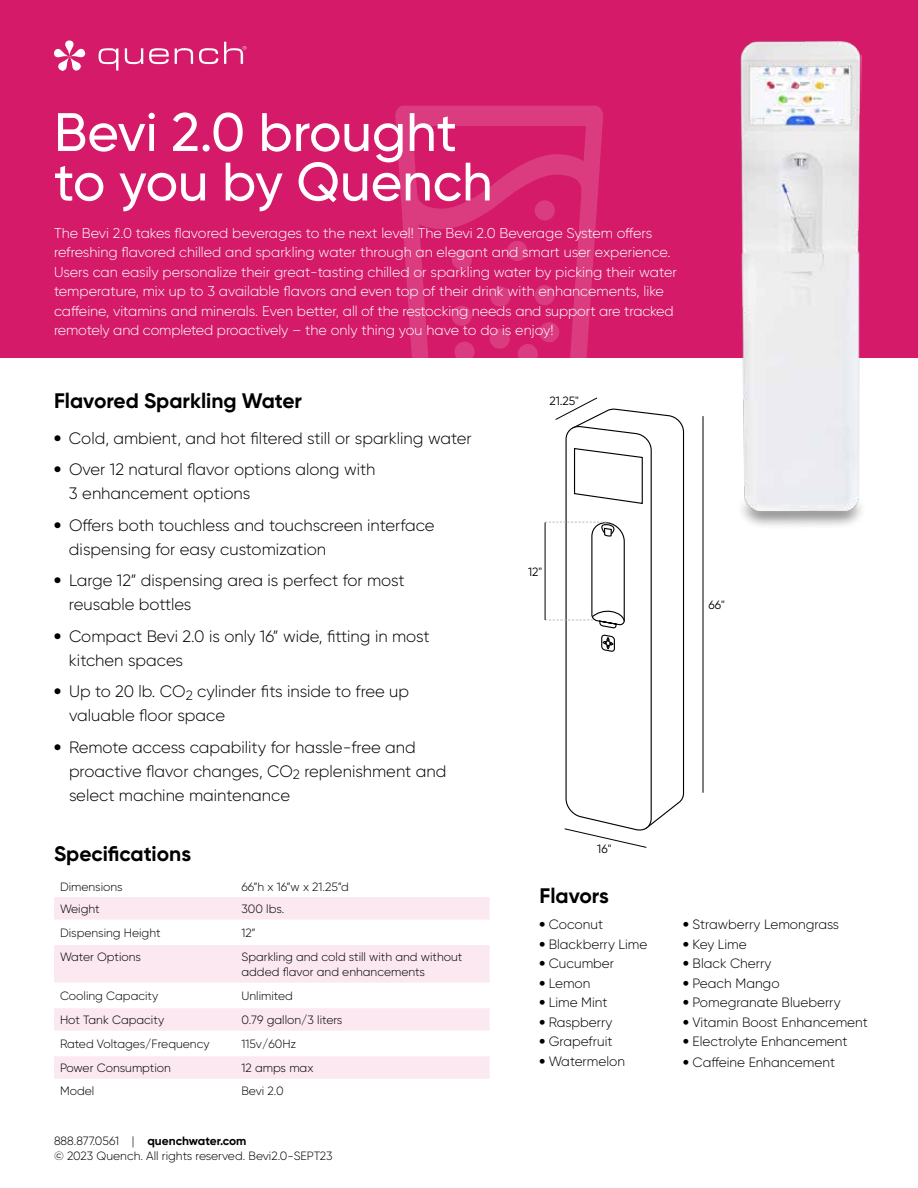
<style>
.page{position:relative;width:918px;height:1188px;background:#fff}
.page>*{position:absolute;margin:0;border:0;box-sizing:border-box;transform-origin:0 0}
.t1{font:500 54px/49.5px "Gilroy";color:#fff}
.t2{font:700 21px "Gilroy";color:#000}
.t3{font:300 16.5px/24px "Gilroy";color:#000}
.t4{font:300 14.25px/19.5px "Gilroy";color:#fff}
.t5{font:300 13.5px "Gilroy";color:#000}
.t6{font:300 12px/15px "Gilroy";color:#000}
.t7{font:12px "Gilroy";color:#000}
.s1{font-weight:800}
.s2{font-weight:700}
</style>
<div class="page">
<svg style="left:54px;top:897px;width:436px;height:182px;fill:#fbe8f0"></svg>
<div style="left:0;top:0;width:918px;height:358px;background:#d41a69"></div>
<svg style="left:395px;top:106px;width:208px;height:252px"></svg>
<svg style="left:400px;top:154px;width:198px;height:75px"></svg>
<svg style="left:518px;top:344px;width:20px;height:20px"></svg>
<svg style="left:454px;top:342px;width:21px;height:20px"></svg>
<div style="left:490px;top:329px;width:20px;height:20px;background:#da3c7f;border-radius:50%"></div>
<div style="left:535px;top:285px;width:20px;height:20px;background:#da3c7f;border-radius:50%"></div>
<div style="left:452px;top:250px;width:20px;height:20px;background:#da3c7f;border-radius:50%"></div>
<div style="left:507px;top:241px;width:20px;height:20px;background:#da3c7f;border-radius:50%"></div>
<div style="left:490px;top:287px;width:21px;height:20px;background:#da3c7f;border-radius:50%"></div>
<div style="left:452px;top:306px;width:20px;height:20px;background:#da3c7f;border-radius:50%"></div>
<div style="left:539px;top:322px;width:20px;height:20px;background:#da3c7f;border-radius:50%"></div>
<div style="left:535px;top:200px;width:20px;height:20px;background:#da3c7f;border-radius:50%"></div>
<div style="left:65px;top:40px;width:9px;height:17px;background:#fff;border-radius:4px"></div>
<svg style="left:54px;top:49px;width:31px;height:22px"></svg>
<svg style="left:99px;top:48px;width:19px;height:23px"></svg>
<svg style="left:125px;top:48px;width:18px;height:16px"></svg>
<svg style="left:149px;top:48px;width:20px;height:16px"></svg>
<svg style="left:175px;top:48px;width:18px;height:16px"></svg>
<svg style="left:199px;top:48px;width:19px;height:16px"></svg>
<svg style="left:224px;top:42px;width:22px;height:22px"></svg>
<div style="left:736px;top:496px;width:131px;height:34px;background:#000;opacity:.5"></div>
<img style="left:739px;top:41px;width:122px;height:474px">
<hr style="left:703px;top:416px;width:1px;height:377px;background:#000">
<svg style="left:652px;top:413px;width:32px;height:412px"></svg>
<svg style="left:545px;top:397px;width:107px;height:451px"></svg>
<hr style="left:545px;top:522px;width:1px;height:98px;background:#000">
<h1 class="t1" style="left:54px;top:107px;width:440px">Bevi 2.0 brought to you by Quench</h1>
<p class="t4" style="left:54px;top:223px;width:625px">The Bevi 2.0 takes flavored beverages to the next level! The Bevi 2.0 Beverage System offers refreshing flavored chilled and sparkling water through an elegant and smart user experience.<br>Users can easily personalize their great-tasting chilled or sparkling water by picking their water temperature, mix up to 3 available flavors and even top of their drink with enhancements, like caffeine, vitamins and minerals. Even better, all of the restocking needs and support are tracked remotely and completed proactively – the only thing you have to do is enjoy!</p>
<h2 class="t2" style="left:54px;top:388px;width:250px">Flavored Sparkling Water</h2>
<p class="t3" style="left:54px;top:426px;width:419px"><span class="s1">•</span> Cold, ambient, and hot filtered still or sparkling water</p>
<p class="t3" style="left:69px;top:457px;width:308px;text-indent:-15px"><span class="s1">•</span> Over 12 natural flavor options along with<br>3 enhancement options</p>
<p class="t3" style="left:69px;top:513px;width:367px;text-indent:-15px"><span class="s1">•</span> Offers both touchless and touchscreen interface dispensing for easy customization</p>
<p class="t3" style="left:69px;top:568px;width:337px;text-indent:-15px"><span class="s1">•</span> Large 12” dispensing area is perfect for most reusable bottles</p>
<p class="t3" style="left:69px;top:624px;width:362px;text-indent:-15px"><span class="s1">•</span> Compact Bevi 2.0 is only 16” wide, fitting in most kitchen spaces</p>
<p class="t3" style="left:69px;top:679px;width:342px;text-indent:-15px"><span class="s1">•</span> Up to 20 lb. CO<sub>2</sub> cylinder fits inside to free up valuable floor space</p>
<p class="t3" style="left:69px;top:735px;width:379px;text-indent:-15px"><span class="s1">•</span> Remote access capability for hassle-free and proactive flavor changes, CO<sub>2</sub> replenishment and select machine maintenance</p>
<h2 class="t2" style="left:54px;top:841px;width:139px">Specifications</h2>
<p class="t7" style="left:549px;top:393px;width:31px">21.25"</p>
<p class="t7" style="left:528px;top:565px;width:16px">12"</p>
<p class="t7" style="left:597px;top:842px;width:16px">16"</p>
<p class="t7" style="left:709px;top:598px;width:18px">66"</p>
<p class="t6" style="left:60px;top:879px;width:64px">Dimensions</p>
<p class="t6" style="left:242px;top:879px;width:109px">66”h x 16”w x 21.25”d</p>
<p class="t6" style="left:60px;top:901px;width:41px">Weight</p>
<p class="t6" style="left:242px;top:901px;width:44px">300 lbs.</p>
<p class="t6" style="left:60px;top:925px;width:102px">Dispensing Height</p>
<p class="t6" style="left:242px;top:925px;width:16px">12”</p>
<p class="t6" style="left:60px;top:949px;width:83px">Water Options</p>
<p class="t6" style="left:242px;top:949px;width:222px">Sparkling and cold still with and without added flavor and enhancements</p>
<p class="t6" style="left:60px;top:988px;width:100px">Cooling Capacity</p>
<p class="t6" style="left:242px;top:988px;width:53px">Unlimited</p>
<p class="t6" style="left:60px;top:1012px;width:106px">Hot Tank Capacity</p>
<p class="t6" style="left:242px;top:1012px;width:102px">0.79 gallon/3 liters</p>
<p class="t6" style="left:60px;top:1036px;width:151px">Rated Voltages/Frequency</p>
<p class="t6" style="left:242px;top:1036px;width:56px">115v/60Hz</p>
<p class="t6" style="left:60px;top:1060px;width:112px">Power Consumption</p>
<p class="t6" style="left:242px;top:1060px;width:73px">12 amps max</p>
<p class="t6" style="left:60px;top:1083px;width:36px">Model</p>
<p class="t6" style="left:242px;top:1083px;width:44px">Bevi 2.0</p>
<p class="t6" style="left:54px;top:1134px;width:280px">888.877.0561 | <span class="s2">quenchwater.com<br></span>© 2023 Quench. All rights reserved. Bevi2.0-SEPT23</p>
<h2 class="t2" style="left:539px;top:882px;width:71px">Flavors</h2>
<p class="t5" style="left:539px;top:916px;width:65px"><span class="s1">•</span> Coconut</p>
<p class="t5" style="left:539px;top:936px;width:110px"><span class="s1">•</span> Blackberry Lime</p>
<p class="t5" style="left:539px;top:955px;width:76px"><span class="s1">•</span> Cucumber</p>
<p class="t5" style="left:539px;top:975px;width:52px"><span class="s1">•</span> Lemon</p>
<p class="t5" style="left:539px;top:994px;width:70px"><span class="s1">•</span> Lime Mint</p>
<p class="t5" style="left:539px;top:1014px;width:75px"><span class="s1">•</span> Raspberry</p>
<p class="t5" style="left:539px;top:1033px;width:75px"><span class="s1">•</span> Grapefruit</p>
<p class="t5" style="left:539px;top:1053px;width:87px"><span class="s1">•</span> Watermelon</p>
<p class="t5" style="left:683px;top:916px;width:157px"><span class="s1">•</span> Strawberry Lemongrass</p>
<p class="t5" style="left:683px;top:936px;width:65px"><span class="s1">•</span> Key Lime</p>
<p class="t5" style="left:683px;top:955px;width:90px"><span class="s1">•</span> Black Cherry</p>
<p class="t5" style="left:683px;top:975px;width:98px"><span class="s1">•</span> Peach Mango</p>
<p class="t5" style="left:683px;top:994px;width:159px"><span class="s1">•</span> Pomegranate Blueberry</p>
<p class="t5" style="left:683px;top:1014px;width:186px"><span class="s1">•</span> Vitamin Boost Enhancement</p>
<p class="t5" style="left:683px;top:1033px;width:166px"><span class="s1">•</span> Electrolyte Enhancement</p>
<p class="t5" style="left:683px;top:1054px;width:153px"><span class="s1">•</span> Caffeine Enhancement</p>
</div>
